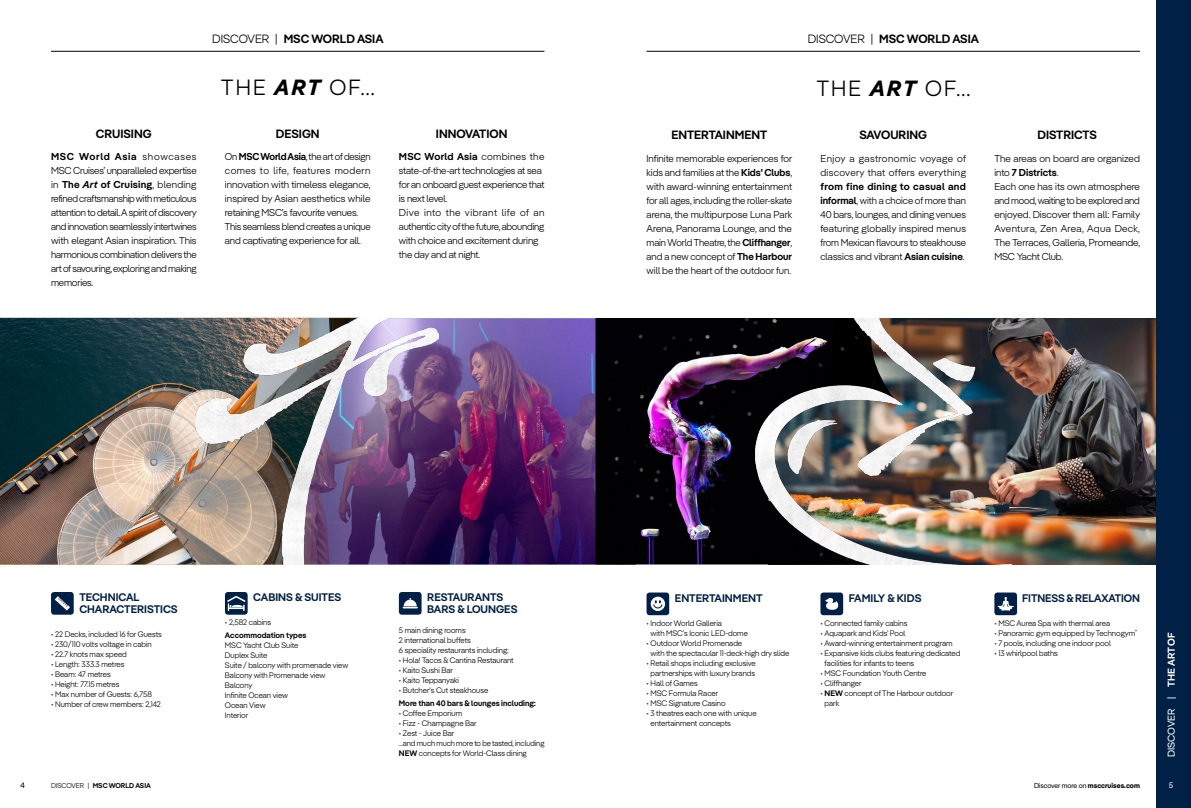
<style>
.page{position:relative;width:1191px;height:808px;background:#fff}
.page>*{position:absolute;margin:0;border:0;box-sizing:border-box;transform-origin:0 0}
.title{font:300 22px "MSC Pangea";letter-spacing:.1em;color:#000}
.subtitle{font:600 12px "MSC Pangea";color:#000}
.bodycopy{font:600 11px "MSC Pangea";color:#002046}
.bodycopy-2{font:300 10px/14px "MSC Pangea";letter-spacing:-.01em;color:#000;text-align:justify}
.bodycopy-3{font:300 10px/14px "MSC Pangea";letter-spacing:.01em;color:#000}
.rubricatura{font:10px "MSC Pangea";color:#fff}
.dp_text{font:300 8px/10px "MSC Pangea";color:#000}
.bodycopy-4{font:300 8px/10px "MSC Pangea";color:#000}
.dp_text-2{font:600 8px "MSC Pangea";color:#000}
.t1{font:8px "MSC Pangea";color:#000}
.t2{font:8px "MSC Pangea";color:#fff}
.t3{font:7px "MSC Pangea";color:#000}
.t4{font:600 7px "MSC Pangea";color:#000}
.s1{font-weight:600}
.s2{font-weight:600;font-style:italic}
.s3{font-weight:300}
.s4{font-weight:700;font-style:italic}
.s5{font-weight:700}
</style>
<div class="page">
<img style="left:438px;top:318px;width:157px;height:246px">
<img style="left:0;top:318px;width:195px;height:246px">
<div style="left:51px;top:592px;width:23px;height:23px;background:#002046;border-radius:3px"></div>
<svg style="left:55px;top:596px;width:15px;height:14px"></svg>
<div style="left:225px;top:592px;width:23px;height:23px;background:#002046;border-radius:3px"></div>
<svg style="left:227px;top:596px;width:18px;height:15px"></svg>
<div style="left:399px;top:592px;width:22px;height:23px;background:#002046;border-radius:3px"></div>
<svg style="left:403px;top:598px;width:15px;height:10px"></svg>
<hr style="left:51px;top:51px;width:493px;height:1px;background:#000">
<hr style="left:646px;top:51px;width:494px;height:1px;background:#000">
<img style="left:1011px;top:318px;width:146px;height:246px">
<div style="left:646px;top:592px;width:23px;height:23px;background:#002046;border-radius:3px"></div>
<svg style="left:650px;top:597px;width:15px;height:14px"></svg>
<div style="left:820px;top:592px;width:23px;height:23px;background:#002046;border-radius:3px"></div>
<svg style="left:825px;top:598px;width:13px;height:12px"></svg>
<div style="left:994px;top:592px;width:23px;height:23px;background:#002046;border-radius:3px"></div>
<svg style="left:997px;top:597px;width:17px;height:14px"></svg>
<img style="left:595px;top:318px;width:160px;height:246px">
<img style="left:195px;top:317px;width:243px;height:247px">
<img style="left:755px;top:318px;width:256px;height:246px">
<div style="left:1157px;top:0;width:34px;height:808px;background:#002046"></div>
<p class="subtitle" style="left:96px;top:125px;width:57px">CRUISING</p>
<p class="bodycopy-2" style="left:51px;top:149px;width:147px"><span class="s1">MSC World Asia</span> showcases MSC Cruises’ unparalleled expertise in <span class="s1">The</span> <span class="s2">Art</span> <span class="s1">of Cruising</span>, blending refined craftsmanship with meticulous attention to detail. A spirit of discovery and innovation seamlessly intertwines with elegant Asian inspiration. This harmonious combination delivers the art of savouring, exploring and making memories.</p>
<p class="subtitle" style="left:212px;top:30px;width:173px"><span class="s3">DISCOVER |</span> MSC WORLD ASIA</p>
<p class="title" style="left:221px;top:72px;width:155px">THE <span class="s4">ART</span> OF…</p>
<p class="subtitle" style="left:276px;top:125px;width:45px">DESIGN</p>
<p class="bodycopy-2" style="left:225px;top:149px;width:147px">On <span class="s1">MSC World Asia</span>, the art of design comes to life, features modern innovation with timeless elegance, inspired by Asian aesthetics while retaining MSC’s favourite venues.</p>
<p class="bodycopy-2" style="left:225px;top:219px;width:147px">This seamless blend creates a unique and captivating experience for all.</p>
<p class="subtitle" style="left:436px;top:125px;width:73px">INNOVATION</p>
<p class="bodycopy-2" style="left:399px;top:149px;width:147px"><span class="s1">MSC World Asia</span> combines the state-of-the-art technologies at sea</p>
<p class="bodycopy-2" style="left:399px;top:177px;width:147px">for an onboard guest experience that</p>
<p class="bodycopy-2" style="left:399px;top:191px;width:50px">is next level.</p>
<p class="bodycopy-2" style="left:399px;top:205px;width:147px">Dive into the vibrant life of an authentic city of the future, abounding</p>
<p class="bodycopy-2" style="left:399px;top:233px;width:141px">with choice and excitement during</p>
<p class="bodycopy-2" style="left:399px;top:247px;width:83px">the day and at night.</p>
<p class="subtitle" style="left:671px;top:126px;width:97px">ENTERTAINMENT</p>
<p class="bodycopy-2" style="left:646px;top:150px;width:147px">Infinite memorable experiences for kids and families at the <span class="s1">Kids' Clubs</span>, with award-winning entertainment for all ages, including the roller-skate arena, the multipurpose Luna Park Arena, Panorama Lounge, and the main World Theatre, the <span class="s1">Cliffhanger</span>, and a new concept of <span class="s1">The Harbour </span>will be the heart of the outdoor fun.</p>
<p class="subtitle" style="left:807px;top:30px;width:173px"><span class="s3">DISCOVER |</span> MSC WORLD ASIA</p>
<p class="title" style="left:816px;top:73px;width:155px">THE <span class="s4">ART</span> OF…</p>
<p class="subtitle" style="left:859px;top:126px;width:69px">SAVOURING</p>
<p class="bodycopy-2" style="left:820px;top:150px;width:147px">Enjoy a gastronomic voyage of discovery that offers everything <span class="s1">from fine dining to casual and informal</span>, with a choice of more than 40 bars, lounges, and dining venues featuring globally inspired menus from Mexican flavours to steakhouse classics and vibrant <span class="s1">Asian cuisine</span>.</p>
<p class="subtitle" style="left:1037px;top:126px;width:61px">DISTRICTS</p>
<p class="bodycopy-3" style="left:994px;top:150px;width:147px">The areas on board are organized into <span class="s1">7 Districts</span>.</p>
<p class="bodycopy-2" style="left:994px;top:178px;width:147px">Each one has its own atmosphere and mood, waiting to be explored and enjoyed. Discover them all: Family Aventura, Zen Area, Aqua Deck, The Terraces, Galleria, Promeande, MSC Yacht Club.</p>
<p class="bodycopy" style="left:79px;top:589px;width:61px">TECHNICAL</p>
<p class="bodycopy" style="left:79px;top:601px;width:100px">CHARACTERISTICS</p>
<p class="dp_text" style="left:51px;top:629px;width:112px">• 22 Decks, included 16 for Guests</p>
<p class="dp_text" style="left:51px;top:639px;width:102px">• 230/110 volts voltage in cabin</p>
<p class="dp_text" style="left:51px;top:649px;width:77px">• 22.7 knots max speed</p>
<p class="dp_text" style="left:51px;top:659px;width:75px">• Length: 333.3 metres</p>
<p class="dp_text" style="left:51px;top:669px;width:61px">• Beam: 47 metres</p>
<p class="dp_text" style="left:51px;top:679px;width:70px">• Height: 77.15 metres</p>
<p class="dp_text" style="left:51px;top:689px;width:102px">• Max number of Guests: 6,758</p>
<p class="bodycopy-4" style="left:51px;top:699px;width:111px">• Number of crew members: 2,142</p>
<p class="bodycopy" style="left:253px;top:589px;width:90px">CABINS &amp; SUITES</p>
<p class="dp_text" style="left:225px;top:617px;width:48px">• 2,582 cabins</p>
<p class="dp_text-2" style="left:225px;top:630px;width:83px">Accommodation types</p>
<p class="dp_text" style="left:225px;top:640px;width:75px">MSC Yacht Club Suite<br>Duplex Suite</p>
<p class="dp_text" style="left:225px;top:660px;width:125px">Suite / balcony with promenade view<br>Balcony with Promenade view<br>Balcony<br>Infinite Ocean view</p>
<p class="dp_text" style="left:225px;top:700px;width:42px">Ocean View</p>
<p class="bodycopy-4" style="left:225px;top:710px;width:25px">Interior</p>
<p class="bodycopy" style="left:427px;top:589px;width:78px">RESTAURANTS</p>
<p class="bodycopy" style="left:427px;top:601px;width:92px">BARS &amp; LOUNGES</p>
<p class="dp_text" style="left:399px;top:625px;width:68px">5 main dining rooms</p>
<p class="dp_text" style="left:399px;top:635px;width:73px">2 international buffets</p>
<p class="dp_text" style="left:399px;top:645px;width:112px">6 speciality restaurants including:</p>
<p class="dp_text" style="left:399px;top:655px;width:116px">• Hola! Tacos &amp; Cantina Restaurant</p>
<p class="dp_text" style="left:399px;top:665px;width:56px">• Kaito Sushi Bar</p>
<p class="dp_text" style="left:399px;top:675px;width:62px">• Kaito Teppanyaki</p>
<p class="dp_text" style="left:399px;top:685px;width:91px">• Butcher's Cut steakhouse</p>
<p class="dp_text-2" style="left:399px;top:698px;width:139px">More than 40 bars &amp; lounges including:</p>
<p class="dp_text" style="left:399px;top:708px;width:65px">• Coffee Emporium</p>
<p class="dp_text" style="left:399px;top:718px;width:79px">• Fizz - Champagne Bar</p>
<p class="dp_text" style="left:399px;top:728px;width:57px">• Zest - Juice Bar</p>
<p class="bodycopy-4" style="left:399px;top:738px;width:147px">...and much much more to be tasted, including<br><span class="s1">NEW</span> concepts for World-Class dining</p>
<p class="bodycopy" style="left:675px;top:590px;width:89px">ENTERTAINMENT</p>
<p class="dp_text" style="left:650px;top:617px;width:99px;text-indent:-4px">• Indoor World Galleria<br>with MSC’s Iconic LED-dome</p>
<p class="dp_text" style="left:650px;top:637px;width:140px;text-indent:-4px">• Outdoor World Promenade<br>with the spectacular 11-deck-high dry slide</p>
<p class="dp_text" style="left:646px;top:657px;width:111px;text-align:center">• Retail shops including exclusive partnerships with luxury brands</p>
<p class="dp_text" style="left:646px;top:677px;width:53px">• Hall of Games</p>
<p class="dp_text" style="left:646px;top:687px;width:73px">• MSC Formula Racer</p>
<p class="dp_text" style="left:646px;top:697px;width:81px">• MSC Signature Casino</p>
<p class="bodycopy-4" style="left:650px;top:707px;width:107px;text-indent:-4px">• 3 theatres each one with unique entertainment concepts</p>
<p class="bodycopy" style="left:849px;top:590px;width:74px">FAMILY &amp; KIDS</p>
<p class="dp_text" style="left:820px;top:617px;width:89px">• Connected family cabins</p>
<p class="dp_text" style="left:820px;top:627px;width:86px">• Aquapark and Kids’ Pool</p>
<p class="dp_text" style="left:820px;top:637px;width:134px">• Award-winning entertainment program</p>
<p class="dp_text" style="left:824px;top:647px;width:137px;text-indent:-4px">• Expansive kids clubs featuring dedicated facilities for infants to teens</p>
<p class="bodycopy-4" style="left:820px;top:667px;width:108px">• MSC Foundation Youth Centre</p>
<p class="bodycopy-4" style="left:820px;top:677px;width:43px">• Cliffhanger</p>
<p class="bodycopy-4" style="left:824px;top:687px;width:130px;text-indent:-4px">• <span class="s1">NEW</span> concept of The Harbour outdoor park</p>
<p class="bodycopy" style="left:1022px;top:590px;width:119px">FITNESS &amp; RELAXATION</p>
<p class="dp_text" style="left:994px;top:617px;width:117px">• MSC Aurea Spa with thermal area</p>
<p class="dp_text" style="left:994px;top:627px;width:144px">• Panoramic gym equipped by Technogym<sup>®</sup></p>
<p class="dp_text" style="left:994px;top:637px;width:118px">• 7 pools, including one indoor pool</p>
<p class="dp_text" style="left:994px;top:647px;width:65px">• 13 whirlpool baths</p>
<p class="rubricatura" style="left:1164px;top:757px;width:126px;rotate:-90deg">DISCOVER | <span class="s1">THE ART OF</span></p>
<p class="t1" style="left:21px;top:780px;width:6px">4</p>
<p class="t4" style="left:51px;top:781px;width:101px"><span class="s3">DISCOVER |</span> MSC WORLD ASIA</p>
<p class="t3" style="left:1034px;top:781px;width:107px">Discover more on <span class="s5">msccruises.com</span></p>
<p class="t2" style="left:1168px;top:780px;width:6px">5</p>
</div>
